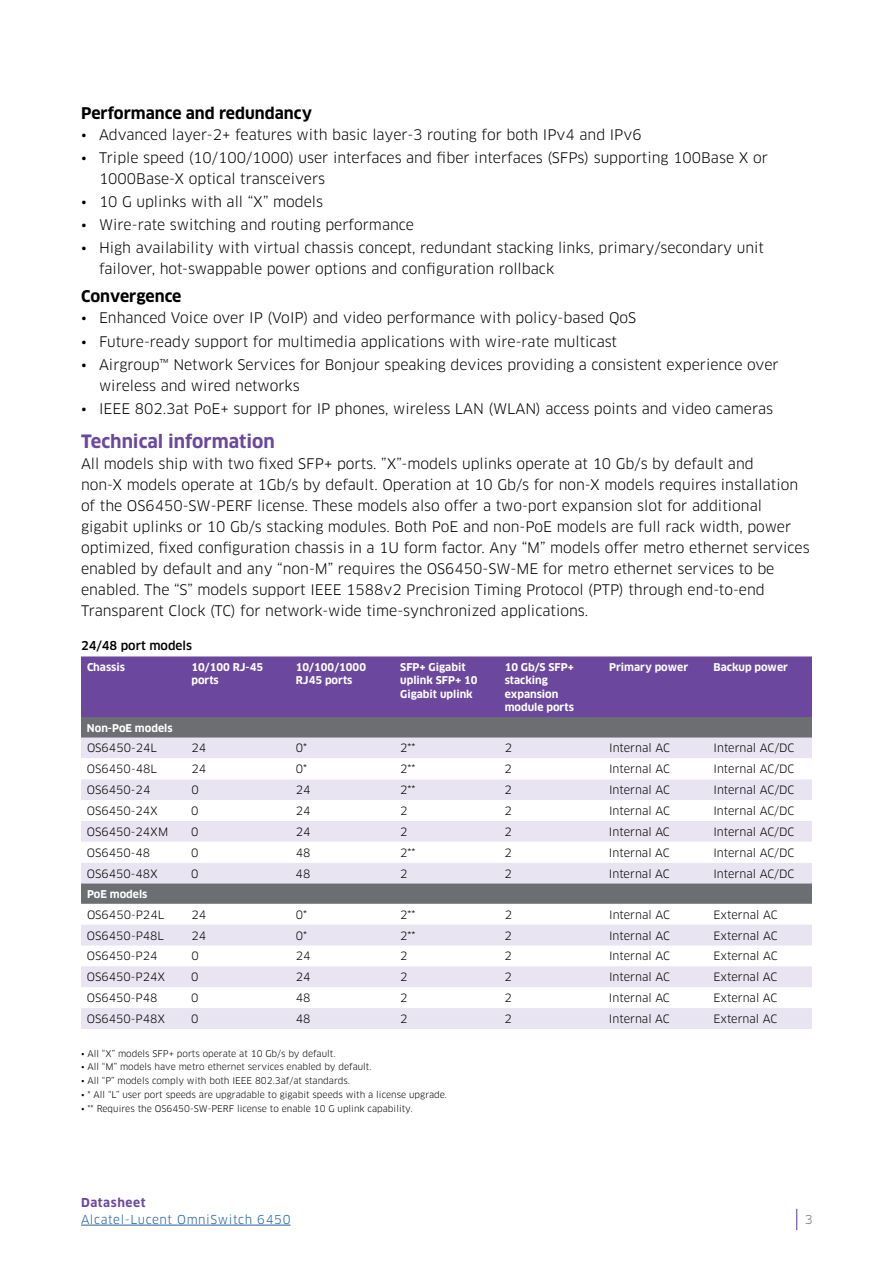
<style>
.page{position:relative;width:893px;height:1263px;background:#fff}
.page>*{position:absolute;margin:0;border:0;box-sizing:border-box;transform-origin:0 0}
.t1{font:700 18px "Clan OT";color:#6b489d}
.t2{font:700 15.75px "Clan OT";color:#000}
.t3{font:14.25px/21px "Clan OT";color:#000}
.t4{font:12px "Clan OT";letter-spacing:.05em;color:#215e9e}
.t5{font:500 12px "Clan OT";color:#000}
.t6{font:700 12px "Clan OT";letter-spacing:.05em;color:#6b489d}
.t7{font:12px "Clan OT";color:#6d6e71}
.t8{font:11.25px "Clan OT";color:#000}
.t9{font:700 10.5px/13.5px "Clan OT";color:#fff}
.t10{font:9px "Clan OT";color:#000}
</style>
<div class="page">
<svg style="left:796px;top:1209px;width:1px;height:21px"></svg>
<hr style="left:81px;top:1225px;width:209px;height:1px;background:#215e9e">
<div style="left:81px;top:656px;width:731px;height:61px;background:#6b489d"></div>
<div style="left:81px;top:717px;width:731px;height:20px;background:#6d6e71"></div>
<svg style="left:81px;top:737px;width:731px;height:292px;fill:#e8e4f2"></svg>
<svg style="left:81px;top:758px;width:731px;height:105px"></svg>
<svg style="left:81px;top:883px;width:731px;height:21px;background:#717275"></svg>
<p class="t2" style="left:81px;top:104px;width:232px">Performance and redundancy</p>
<p class="t3" style="left:81px;top:124px;width:562px">• Advanced layer-2+ features with basic layer-3 routing for both IPv4 and IPv6</p>
<p class="t3" style="left:99px;top:147px;width:670px;text-indent:-18px">• Triple speed (10/100/1000) user interfaces and fiber interfaces (SFPs) supporting 100Base X or<br>1000Base-X optical transceivers</p>
<p class="t3" style="left:81px;top:191px;width:244px">• 10 G uplinks with all “X” models</p>
<p class="t3" style="left:81px;top:214px;width:334px">• Wire-rate switching and routing performance</p>
<p class="t3" style="left:99px;top:238px;width:667px;text-indent:-18px">• High availability with virtual chassis concept, redundant stacking links, primary/secondary unit failover, hot-swappable power options and configuration rollback</p>
<p class="t2" style="left:81px;top:287px;width:102px">Convergence</p>
<p class="t3" style="left:81px;top:308px;width:557px">• Enhanced Voice over IP (VoIP) and video performance with policy-based QoS</p>
<p class="t3" style="left:81px;top:331px;width:538px">• Future-ready support for multimedia applications with wire-rate multicast</p>
<p class="t3" style="left:99px;top:354px;width:681px;text-indent:-18px">• Airgroup™ Network Services for Bonjour speaking devices providing a consistent experience over wireless and wired networks</p>
<p class="t3" style="left:81px;top:398px;width:694px">• IEEE 802.3at PoE+ support for IP phones, wireless LAN (WLAN) access points and video cameras</p>
<p class="t1" style="left:81px;top:431px;width:195px">Technical information</p>
<p class="t3" style="left:81px;top:454px;width:730px">All models ship with two fixed SFP+ ports. ”X”-models uplinks operate at 10 Gb/s by default and<br>non-X models operate at 1Gb/s by default. Operation at 10 Gb/s for non-X models requires installation of the OS6450-SW-PERF license. These models also offer a two-port expansion slot for additional gigabit uplinks or 10 Gb/s stacking modules. Both PoE and non-PoE models are full rack width, power optimized, fixed configuration chassis in a 1U form factor. Any “M” models offer metro ethernet services enabled by default and any “non-M” requires the OS6450-SW-ME for metro ethernet services to be enabled. The “S” models support IEEE 1588v2 Precision Timing Protocol (PTP) through end-to-end Transparent Clock (TC) for network-wide time-synchronized applications.</p>
<p class="t5" style="left:81px;top:639px;width:113px">24/48 port models</p>
<p class="t9" style="left:87px;top:660px;width:40px">Chassis</p>
<p class="t9" style="left:191px;top:660px;width:73px">10/100 RJ-45 ports</p>
<p class="t9" style="left:296px;top:660px;width:72px">10/100/1000<br>RJ45 ports</p>
<p class="t9" style="left:400px;top:660px;width:79px">SFP+ Gigabit uplink SFP+ 10<br>Gigabit uplink</p>
<p class="t9" style="left:505px;top:660px;width:71px">10 Gb/S SFP+ stacking expansion module ports</p>
<p class="t9" style="left:609px;top:660px;width:81px">Primary power</p>
<p class="t9" style="left:713px;top:660px;width:76px">Backup power</p>
<p class="t9" style="left:87px;top:721px;width:87px">Non-PoE models</p>
<p class="t8" style="left:87px;top:741px;width:71px">OS6450-24L</p>
<p class="t8" style="left:191px;top:741px;width:16px">24</p>
<p class="t8" style="left:296px;top:741px;width:13px">0*</p>
<p class="t8" style="left:400px;top:741px;width:17px">2**</p>
<p class="t8" style="left:505px;top:741px;width:9px">2</p>
<p class="t8" style="left:609px;top:741px;width:62px">Internal AC</p>
<p class="t8" style="left:713px;top:741px;width:82px">Internal AC/DC</p>
<p class="t8" style="left:87px;top:762px;width:71px">OS6450-48L</p>
<p class="t8" style="left:191px;top:762px;width:16px">24</p>
<p class="t8" style="left:296px;top:762px;width:13px">0*</p>
<p class="t8" style="left:400px;top:762px;width:17px">2**</p>
<p class="t8" style="left:505px;top:762px;width:9px">2</p>
<p class="t8" style="left:609px;top:762px;width:62px">Internal AC</p>
<p class="t8" style="left:713px;top:762px;width:82px">Internal AC/DC</p>
<p class="t8" style="left:87px;top:783px;width:65px">OS6450-24</p>
<p class="t8" style="left:191px;top:783px;width:9px">0</p>
<p class="t8" style="left:296px;top:783px;width:16px">24</p>
<p class="t8" style="left:400px;top:783px;width:17px">2**</p>
<p class="t8" style="left:505px;top:783px;width:9px">2</p>
<p class="t8" style="left:609px;top:783px;width:62px">Internal AC</p>
<p class="t8" style="left:713px;top:783px;width:82px">Internal AC/DC</p>
<p class="t8" style="left:87px;top:804px;width:73px">OS6450-24X</p>
<p class="t8" style="left:191px;top:804px;width:9px">0</p>
<p class="t8" style="left:296px;top:804px;width:16px">24</p>
<p class="t8" style="left:400px;top:804px;width:9px">2</p>
<p class="t8" style="left:505px;top:804px;width:9px">2</p>
<p class="t8" style="left:609px;top:804px;width:62px">Internal AC</p>
<p class="t8" style="left:713px;top:804px;width:82px">Internal AC/DC</p>
<p class="t8" style="left:87px;top:825px;width:83px">OS6450-24XM</p>
<p class="t8" style="left:191px;top:825px;width:9px">0</p>
<p class="t8" style="left:296px;top:825px;width:16px">24</p>
<p class="t8" style="left:400px;top:825px;width:9px">2</p>
<p class="t8" style="left:505px;top:825px;width:9px">2</p>
<p class="t8" style="left:609px;top:825px;width:62px">Internal AC</p>
<p class="t8" style="left:713px;top:825px;width:82px">Internal AC/DC</p>
<p class="t8" style="left:87px;top:846px;width:65px">OS6450-48</p>
<p class="t8" style="left:191px;top:846px;width:9px">0</p>
<p class="t8" style="left:296px;top:846px;width:16px">48</p>
<p class="t8" style="left:400px;top:846px;width:17px">2**</p>
<p class="t8" style="left:504px;top:846px;width:9px">2</p>
<p class="t8" style="left:609px;top:846px;width:62px">Internal AC</p>
<p class="t8" style="left:713px;top:846px;width:82px">Internal AC/DC</p>
<p class="t8" style="left:87px;top:867px;width:73px">OS6450-48X</p>
<p class="t8" style="left:191px;top:867px;width:9px">0</p>
<p class="t8" style="left:296px;top:867px;width:16px">48</p>
<p class="t8" style="left:400px;top:867px;width:9px">2</p>
<p class="t8" style="left:504px;top:867px;width:9px">2</p>
<p class="t8" style="left:609px;top:867px;width:62px">Internal AC</p>
<p class="t8" style="left:713px;top:867px;width:82px">Internal AC/DC</p>
<p class="t9" style="left:87px;top:887px;width:62px">PoE models</p>
<p class="t8" style="left:87px;top:908px;width:79px">OS6450-P24L</p>
<p class="t8" style="left:191px;top:908px;width:16px">24</p>
<p class="t8" style="left:296px;top:908px;width:13px">0*</p>
<p class="t8" style="left:400px;top:908px;width:17px">2**</p>
<p class="t8" style="left:505px;top:908px;width:9px">2</p>
<p class="t8" style="left:609px;top:908px;width:62px">Internal AC</p>
<p class="t8" style="left:713px;top:908px;width:66px">External AC</p>
<p class="t8" style="left:87px;top:929px;width:79px">OS6450-P48L</p>
<p class="t8" style="left:191px;top:929px;width:16px">24</p>
<p class="t8" style="left:296px;top:929px;width:13px">0*</p>
<p class="t8" style="left:400px;top:929px;width:17px">2**</p>
<p class="t8" style="left:505px;top:929px;width:9px">2</p>
<p class="t8" style="left:609px;top:929px;width:62px">Internal AC</p>
<p class="t8" style="left:713px;top:929px;width:66px">External AC</p>
<p class="t8" style="left:87px;top:949px;width:72px">OS6450-P24</p>
<p class="t8" style="left:191px;top:949px;width:9px">0</p>
<p class="t8" style="left:296px;top:949px;width:16px">24</p>
<p class="t8" style="left:400px;top:949px;width:9px">2</p>
<p class="t8" style="left:505px;top:949px;width:9px">2</p>
<p class="t8" style="left:609px;top:949px;width:62px">Internal AC</p>
<p class="t8" style="left:713px;top:949px;width:66px">External AC</p>
<p class="t8" style="left:87px;top:970px;width:80px">OS6450-P24X</p>
<p class="t8" style="left:191px;top:970px;width:9px">0</p>
<p class="t8" style="left:296px;top:970px;width:16px">24</p>
<p class="t8" style="left:400px;top:970px;width:9px">2</p>
<p class="t8" style="left:505px;top:970px;width:9px">2</p>
<p class="t8" style="left:609px;top:970px;width:62px">Internal AC</p>
<p class="t8" style="left:713px;top:970px;width:66px">External AC</p>
<p class="t8" style="left:87px;top:991px;width:72px">OS6450-P48</p>
<p class="t8" style="left:191px;top:991px;width:9px">0</p>
<p class="t8" style="left:296px;top:991px;width:16px">48</p>
<p class="t8" style="left:400px;top:991px;width:9px">2</p>
<p class="t8" style="left:505px;top:991px;width:9px">2</p>
<p class="t8" style="left:609px;top:991px;width:62px">Internal AC</p>
<p class="t8" style="left:713px;top:991px;width:66px">External AC</p>
<p class="t8" style="left:87px;top:1012px;width:80px">OS6450-P48X</p>
<p class="t8" style="left:191px;top:1012px;width:9px">0</p>
<p class="t8" style="left:296px;top:1012px;width:16px">48</p>
<p class="t8" style="left:400px;top:1012px;width:9px">2</p>
<p class="t8" style="left:504px;top:1012px;width:9px">2</p>
<p class="t8" style="left:609px;top:1012px;width:62px">Internal AC</p>
<p class="t8" style="left:713px;top:1012px;width:66px">External AC</p>
<p class="t10" style="left:81px;top:1048px;width:256px">• All “X” models SFP+ ports operate at 10 Gb/s by default.</p>
<p class="t10" style="left:81px;top:1061px;width:292px">• All “M” models have metro ethernet services enabled by default.</p>
<p class="t10" style="left:81px;top:1075px;width:270px">• All “P” models comply with both IEEE 802.3af/at standards.</p>
<p class="t10" style="left:81px;top:1089px;width:368px">• * All “L” user port speeds are upgradable to gigabit speeds with a license upgrade.</p>
<p class="t10" style="left:81px;top:1103px;width:333px">• ** Requires the OS6450-SW-PERF license to enable 10 G uplink capability.</p>
<p class="t6" style="left:81px;top:1196px;width:66px">Datasheet</p>
<p class="t4" style="left:81px;top:1212px;width:211px">Alcatel-Lucent OmniSwitch 6450</p>
<p class="t7" style="left:805px;top:1212px;width:9px">3</p>
</div>
